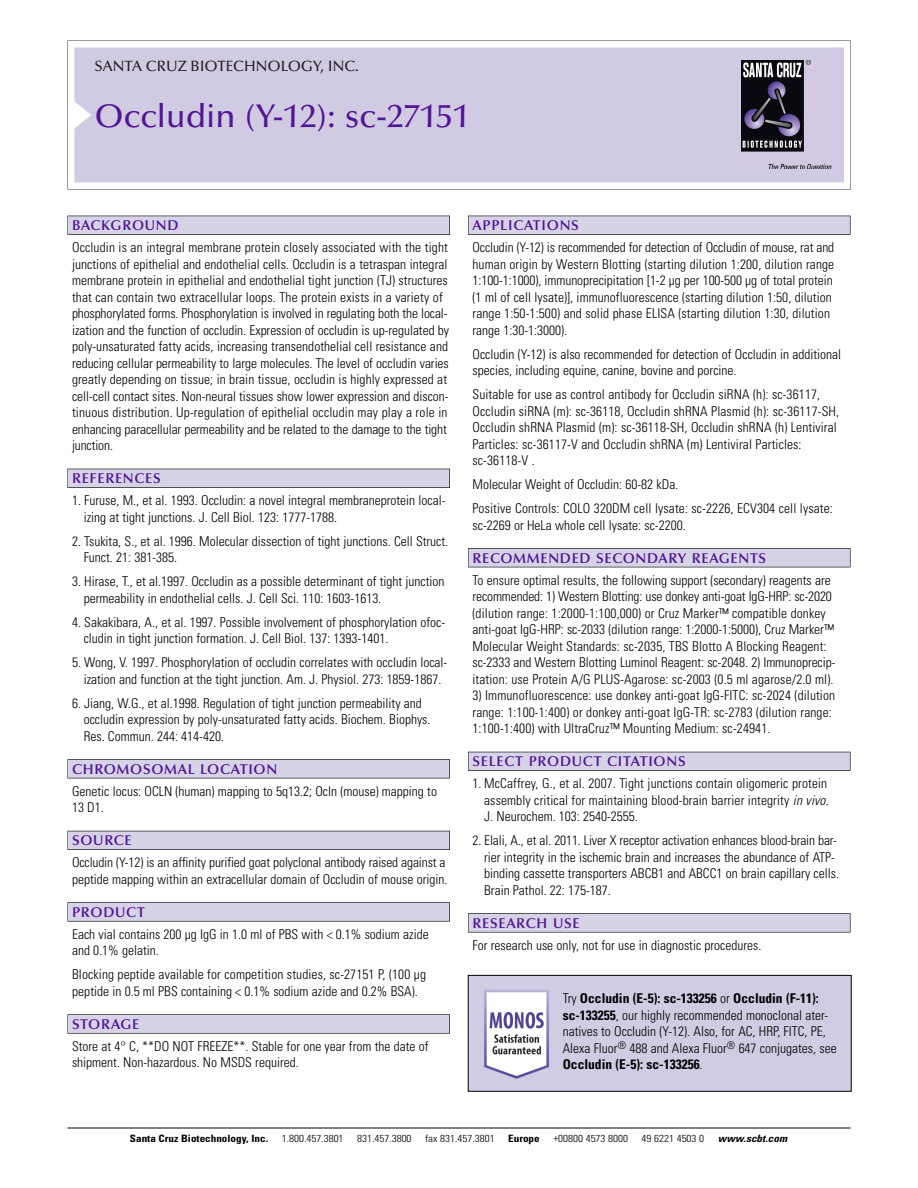
<style>
.page{position:relative;width:918px;height:1188px;background:#fff}
.page>*{position:absolute;margin:0;border:0;box-sizing:border-box;transform-origin:0 0}
.t1{font:500 33px "Optima";color:#511695}
.t2{font:500 15px "Optima";color:#231f20}
.t3{font:600 14.25px "Optima";letter-spacing:.05em;color:#511695}
.t4{font:300 condensed 13.5px/16.5px "Univers";color:#000}
.t5{font:300 condensed 10.2px "Univers";color:#000;scale:1.1 1}
.t6{font:700 condensed 10.2px "Univers";color:#000;scale:1.1 1}
.t7{font:italic 700 condensed 10.2px "Univers";letter-spacing:.005em;color:#000;scale:1.1 1}
.s1{font-style:italic}
.s2{font-weight:700}
</style>
<div class="page">
<svg style="left:68px;top:40px;width:783px;height:149px"></svg>
<div style="left:74px;top:47px;width:770px;height:135px;background:#d1cae3"></div>
<img style="left:741px;top:60px;width:90px;height:108px">
<div style="left:68px;top:216px;width:382px;height:19px;background:#525155"></div>
<div style="left:68px;top:216px;width:381px;height:18px;background:#d7d3e7"></div>
<div style="left:68px;top:469px;width:382px;height:19px;background:#515055"></div>
<div style="left:68px;top:469px;width:381px;height:18px;background:#d7d3e7"></div>
<div style="left:68px;top:759px;width:382px;height:19px;background:#545357"></div>
<div style="left:68px;top:760px;width:381px;height:18px;background:#d7d3e7"></div>
<div style="left:68px;top:831px;width:382px;height:19px;background:#54535a"></div>
<div style="left:68px;top:831px;width:381px;height:18px;background:#d7d3e7"></div>
<svg style="left:68px;top:902px;width:382px;height:20px"></svg>
<div style="left:68px;top:903px;width:381px;height:18px;background:#d7d3e7"></div>
<div style="left:68px;top:1014px;width:382px;height:20px;background:#626263"></div>
<div style="left:68px;top:1015px;width:381px;height:18px;background:#d7d3e7"></div>
<div style="left:468px;top:216px;width:382px;height:19px;background:#525155"></div>
<div style="left:468px;top:216px;width:382px;height:18px;background:#d7d3e7"></div>
<div style="left:468px;top:548px;width:382px;height:19px;background:#525155"></div>
<div style="left:468px;top:549px;width:382px;height:18px;background:#d7d3e7"></div>
<div style="left:468px;top:752px;width:382px;height:19px;background:#525158"></div>
<div style="left:468px;top:752px;width:382px;height:18px;background:#d7d3e7"></div>
<div style="left:468px;top:913px;width:382px;height:19px;background:#575759"></div>
<div style="left:468px;top:914px;width:382px;height:18px;background:#d7d3e7"></div>
<hr style="left:68px;top:1128px;width:782px;height:1px;background:#000">
<img style="left:470px;top:977px;width:380px;height:113px">
<div style="left:468px;top:975px;width:384px;height:117px;border:1px solid #000"></div>
<p class="t2" style="left:94px;top:61px;width:266px">SANTA CRUZ BIOTECHNOLOGY, INC.</p>
<h1 class="t1" style="left:94px;top:103px;width:377px">Occludin (Y-12): sc-27151</h1>
<p class="t3" style="left:72px;top:219px;width:108px">BACKGROUND</p>
<p class="t4" style="left:72px;top:240px;width:379px">Occludin is an integral membrane protein closely associated with the tight junctions of epithelial and endothelial cells. Occludin is a tetraspan integral membrane protein in epithelial and endothelial tight junction (TJ) structures that can contain two extracellular loops. The protein exists in a variety of phosphorylated forms. Phosphorylation is involved in regulating both the local&shy;ization and the function of occludin. Expression of occludin is up-regulated by poly-unsaturated fatty acids, increasing transendothelial cell resistance and reducing cellular permeability to large molecules. The level of occludin varies greatly depending on tissue; in brain tissue, occludin is highly expressed at cell-cell contact sites. Non-neural tissues show lower expression and discon&shy;tinuous distribution. Up-regulation of epithelial occludin may play a role in enhancing paracellular permeability and be related to the damage to the tight junction.</p>
<p class="t3" style="left:72px;top:473px;width:90px">REFERENCES</p>
<p class="t4" style="left:84px;top:493px;width:363px;text-indent:-12px">1. Furuse, M., et al. 1993. Occludin: a novel integral membraneprotein local&shy;izing at tight junctions. J. Cell Biol. 123: 1777-1788.</p>
<p class="t4" style="left:84px;top:534px;width:366px;text-indent:-12px">2. Tsukita, S., et al. 1996. Molecular dissection of tight junctions. Cell Struct.<br>Funct. 21: 381-385.</p>
<p class="t4" style="left:84px;top:574px;width:362px;text-indent:-12px">3. Hirase, T., et al.1997. Occludin as a possible determinant of tight junction permeability in endothelial cells. J. Cell Sci. 110: 1603-1613.</p>
<p class="t4" style="left:84px;top:615px;width:363px;text-indent:-12px">4. Sakakibara, A., et al. 1997. Possible involvement of phosphorylation ofoc&shy;cludin in tight junction formation. J. Cell Biol. 137: 1393-1401.</p>
<p class="t4" style="left:72px;top:655px;width:377px;text-align:center">5. Wong, V. 1997. Phosphorylation of occludin correlates with occludin local&shy;ization and function at the tight junction. Am. J. Physiol. 273: 1859-1867.</p>
<p class="t4" style="left:84px;top:696px;width:348px;text-indent:-12px">6. Jiang, W.G., et al.1998. Regulation of tight junction permeability and occludin expression by poly-unsaturated fatty acids. Biochem. Biophys.<br>Res. Commun. 244: 414-420.</p>
<p class="t3" style="left:72px;top:763px;width:207px">CHROMOSOMAL LOCATION</p>
<p class="t4" style="left:72px;top:784px;width:366px">Genetic locus: OCLN (human) mapping to 5q13.2; Ocln (mouse) mapping to<br>13 D1.</p>
<p class="t3" style="left:72px;top:835px;width:61px">SOURCE</p>
<p class="t4" style="left:72px;top:855px;width:377px">Occludin (Y-12) is an affinity purified goat polyclonal antibody raised against a peptide mapping within an extracellular domain of Occludin of mouse origin.</p>
<p class="t3" style="left:72px;top:906px;width:74px">PRODUCT</p>
<p class="t4" style="left:72px;top:927px;width:358px">Each vial contains 200 µg IgG in 1.0 ml of PBS with &lt; 0.1% sodium azide and 0.1% gelatin.</p>
<p class="t4" style="left:72px;top:967px;width:356px">Blocking peptide available for competition studies, sc-27151 P, (100 µg peptide in 0.5 ml PBS containing &lt; 0.1% sodium azide and 0.2% BSA).</p>
<p class="t3" style="left:72px;top:1018px;width:69px">STORAGE</p>
<p class="t4" style="left:72px;top:1039px;width:358px">Store at 4° C, **DO NOT FREEZE**. Stable for one year from the date of shipment. Non-hazardous. No MSDS required.</p>
<p class="t3" style="left:473px;top:219px;width:108px">APPLICATIONS</p>
<p class="t4" style="left:473px;top:240px;width:363px">Occludin (Y-12) is recommended for detection of Occludin of mouse, rat and human origin by Western Blotting (starting dilution 1:200, dilution range 1:100-1:1000), immunoprecipitation [1-2 µg per 100-500 µg of total protein (1 ml of cell lysate)], immunofluorescence (starting dilution 1:50, dilution range 1:50-1:500) and solid phase ELISA (starting dilution 1:30, dilution range 1:30-1:3000).</p>
<p class="t4" style="left:473px;top:347px;width:370px">Occludin (Y-12) is also recommended for detection of Occludin in additional species, including equine, canine, bovine and porcine.</p>
<p class="t4" style="left:473px;top:387px;width:368px">Suitable for use as control antibody for Occludin siRNA (h): sc-36117, Occludin siRNA (m): sc-36118, Occludin shRNA Plasmid (h): sc-36117-SH, Occludin shRNA Plasmid (m): sc-36118-SH, Occludin shRNA (h) Lentiviral Particles: sc-36117-V and Occludin shRNA (m) Lentiviral Particles: sc-36118-V .</p>
<p class="t4" style="left:473px;top:473px;width:362px;line-height:24px">Molecular Weight of Occludin: 60-82 kDa.<br>Positive Controls: COLO 320DM cell lysate: sc-2226, ECV304 cell lysate:</p>
<p class="t4" style="left:473px;top:518px;width:215px">sc-2269 or HeLa whole cell lysate: sc-2200.</p>
<p class="t3" style="left:473px;top:552px;width:295px">RECOMMENDED SECONDARY REAGENTS</p>
<p class="t4" style="left:473px;top:573px;width:364px">To ensure optimal results, the following support (secondary) reagents are recommended: 1) Western Blotting: use donkey anti-goat IgG-HRP: sc-2020 (dilution range: 1:2000-1:100,000) or Cruz Marker™ compatible donkey anti-goat IgG-HRP: sc-2033 (dilution range: 1:2000-1:5000), Cruz Marker™ Molecular Weight Standards: sc-2035, TBS Blotto A Blocking Reagent: sc-2333 and Western Blotting Luminol Reagent: sc-2048. 2) Immunoprecip&shy;itation: use Protein A/G PLUS-Agarose: sc-2003 (0.5 ml agarose/2.0 ml).</p>
<p class="t4" style="left:473px;top:688px;width:364px">3) Immunofluorescence: use donkey anti-goat IgG-FITC: sc-2024 (dilution range: 1:100-1:400) or donkey anti-goat IgG-TR: sc-2783 (dilution range:<br>1:100-1:400) with UltraCruz™ Mounting Medium: sc-24941.</p>
<p class="t3" style="left:473px;top:756px;width:215px">SELECT PRODUCT CITATIONS</p>
<p class="t4" style="left:484px;top:776px;width:346px;text-align:justify;text-indent:-12px">1. McCaffrey, G., et al. 2007. Tight junctions contain oligomeric protein assembly critical for maintaining blood-brain barrier integrity <span class="s1">in vivo.<br></span>J. Neurochem. 103: 2540-2555.</p>
<p class="t4" style="left:484px;top:833px;width:356px;text-indent:-12px">2. Elali, A., et al. 2011. Liver X receptor activation enhances blood-brain bar&shy;rier integrity in the ischemic brain and increases the abundance of ATP&shy;binding cassette transporters ABCB1 and ABCC1 on brain capillary cells.<br>Brain Pathol. 22: 175-187.</p>
<p class="t3" style="left:473px;top:917px;width:109px">RESEARCH USE</p>
<p class="t4" style="left:473px;top:938px;width:290px">For research use only, not for use in diagnostic procedures.</p>
<p class="t4" style="left:563px;top:991px;width:275px">Try <span class="s2">Occludin (E-5): sc-133256</span> or <span class="s2">Occludin (F-11): sc-133255</span>, our highly recommended monoclonal ater&shy;natives to Occludin (Y-12). Also, for AC, HRP, FITC, PE, Alexa Fluor<sup>®</sup> 488 and Alexa Fluor<sup>®</sup> 647 conjugates, see <span class="s2">Occludin (E-5): sc-133256</span>.</p>
<p class="t6" style="left:130px;top:1135px;width:127px">Santa Cruz Biotechnology, Inc.</p>
<p class="t5" style="left:282px;top:1135px;width:58px">1.800.457.3801</p>
<p class="t5" style="left:357px;top:1135px;width:51px">831.457.3800</p>
<p class="t5" style="left:425px;top:1135px;width:65px">fax 831.457.3801</p>
<p class="t6" style="left:508px;top:1135px;width:30px">Europe</p>
<p class="t5" style="left:553px;top:1135px;width:69px">+00800 4573 8000</p>
<p class="t5" style="left:642px;top:1135px;width:58px">49 6221 4503 0</p>
<p class="t7" style="left:718px;top:1135px;width:64px">www.scbt.com</p>
</div>
